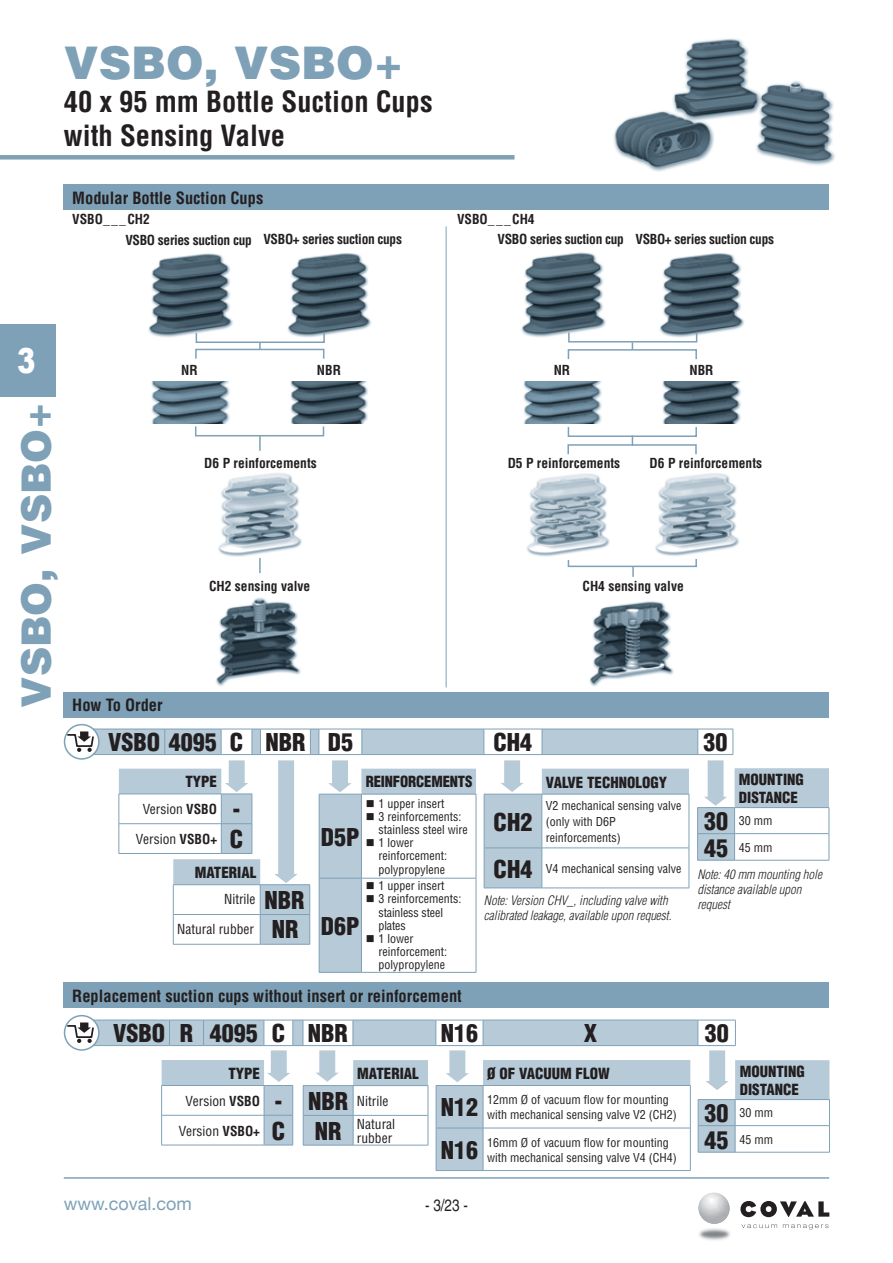
<style>
.page{position:relative;width:893px;height:1263px;background:#fff}
.page>*{position:absolute;margin:0;border:0;box-sizing:border-box;transform-origin:0 0}
.t1{font:900 45px "Helvetica";color:#7ea1b7}
.t2{font:900 40.5px "Helvetica";color:#7ea1b7}
.t3{font:900 34.5px "Arial";color:#fff;scale:.8 1}
.t4{font:700 condensed 28.5px/34.2px "Helvetica";color:#231f20}
.t5{font:900 condensed 24px/29.7px "Helvetica";color:#231f20}
.t6{font:18px "Helvetica Neue";color:#7ea1b7}
.t7{font:700 condensed 16.5px "Helvetica";color:#231f20}
.t8{font:condensed 16.5px "Helvetica";color:#231f20}
.t9{font:900 condensed 15px/18px "Helvetica";color:#231f20}
.t10{font:700 condensed 13.5px "Helvetica";color:#231f20}
.t11{font:condensed 13.5px/23px "Helvetica";color:#231f20}
.t12{font:700 condensed 13.5px "Helvetica";letter-spacing:-.025em;color:#231f20}
.t13{font:italic 300 condensed 12.75px/15px "Helvetica";color:#231f20}
.t14{font:condensed 12px/13.2px "Helvetica";color:#231f20}
.s1{font-weight:700}
.s2{font-weight:900;font-size:24px}
</style>
<div class="page">
<hr style="left:64px;top:1177px;width:765px;height:2px;background:#7ea1b7">
<img style="left:699px;top:1228px;width:31px;height:12px">
<svg style="left:741px;top:1224px;width:36px;height:4px"></svg>
<svg style="left:783px;top:1224px;width:45px;height:5px"></svg>
<svg style="left:740px;top:1201px;width:89px;height:16px"></svg>
<svg style="left:720px;top:1208px;width:9px;height:11px"></svg>
<img style="left:698px;top:1193px;width:22px;height:31px">
<div style="left:0;top:155px;width:514px;height:5px;background:#7ea1b7"></div>
<div style="left:0;top:324px;width:55px;height:72px;background:#7ea1b7"></div>
<img style="left:287px;top:253px;width:85px;height:85px">
<img style="left:613px;top:38px;width:222px;height:134px">
<div style="left:64px;top:692px;width:765px;height:25px;background:#7ea1b7"></div>
<div style="left:64px;top:724px;width:36px;height:36px;border:2px solid #7ea1b7;border-radius:50%"></div>
<div style="left:64px;top:982px;width:765px;height:26px;background:#7ea1b7"></div>
<hr style="left:319px;top:972px;width:42px;height:1px;background:#7ea1b7">
<hr style="left:361px;top:972px;width:115px;height:1px;background:#7ea1b7">
<div style="left:64px;top:1015px;width:36px;height:36px;border:2px solid #7ea1b7;border-radius:50%"></div>
<svg style="left:66px;top:729px;width:764px;height:243px"></svg>
<hr style="left:735px;top:860px;width:94px;height:1px;background:#7ea1b7">
<div style="left:64px;top:185px;width:765px;height:25px;background:#7ea1b7"></div>
<div style="left:195px;top:349px;width:129px;height:10px;border:2px solid #7ea1b7"></div>
<svg style="left:259px;top:343px;width:2px;height:7px"></svg>
<img style="left:216px;top:597px;width:85px;height:89px">
<img style="left:290px;top:381px;width:78px;height:42px">
<img style="left:148px;top:253px;width:85px;height:86px">
<img style="left:151px;top:381px;width:79px;height:42px">
<img style="left:589px;top:601px;width:85px;height:85px">
<div style="left:195px;top:426px;width:129px;height:10px;border:2px solid #7ea1b7"></div>
<svg style="left:259px;top:435px;width:2px;height:16px"></svg>
<svg style="left:259px;top:558px;width:2px;height:15px"></svg>
<div style="left:568px;top:349px;width:129px;height:11px;border:2px solid #7ea1b7"></div>
<img style="left:662px;top:382px;width:79px;height:41px">
<img style="left:523px;top:382px;width:79px;height:41px">
<div style="left:568px;top:426px;width:129px;height:11px;border:2px solid #7ea1b7"></div>
<div style="left:567px;top:444px;width:130px;height:11px;border:2px solid #7ea1b7"></div>
<div style="left:568px;top:556px;width:129px;height:11px;border:2px solid #7ea1b7"></div>
<svg style="left:632px;top:567px;width:2px;height:10px"></svg>
<hr style="left:446px;top:226px;width:1px;height:461px;background:#7ea1b7">
<hr style="left:436px;top:1170px;width:47px;height:1px;background:#7ea1b7">
<hr style="left:483px;top:1170px;width:208px;height:1px;background:#7ea1b7">
<svg style="left:66px;top:1020px;width:764px;height:150px"></svg>
<hr style="left:735px;top:1152px;width:95px;height:1px;background:#7ea1b7">
<img style="left:218px;top:473px;width:84px;height:84px">
<img style="left:651px;top:473px;width:88px;height:85px">
<img style="left:527px;top:473px;width:85px;height:86px">
<div style="left:196px;top:332px;width:129px;height:11px;border:2px solid #7ea1b7"></div>
<img style="left:659px;top:253px;width:85px;height:86px">
<img style="left:521px;top:252px;width:85px;height:85px">
<div style="left:568px;top:332px;width:129px;height:10px;border:2px solid #7ea1b7"></div>
<h1 class="t1" style="left:64px;top:33px;width:341px">VSBO, VSBO+</h1>
<h3 class="t4" style="left:64px;top:84px;width:370px">40 x 95 mm Bottle Suction Cups with Sensing Valve</h3>
<h3 class="t7" style="left:72px;top:188px;width:193px">Modular Bottle Suction Cups</h3>
<p class="t10" style="left:72px;top:211px;width:79px">VSBO___CH2</p>
<p class="t10" style="left:457px;top:211px;width:79px">VSBO___CH4</p>
<p class="t12" style="left:125px;top:231px;width:128px">VSBO series suction cup</p>
<p class="t12" style="left:263px;top:231px;width:140px">VSBO+ series suction cups</p>
<p class="t12" style="left:498px;top:230px;width:278px">VSBO series suction cup VSBO+ series suction cups</p>
<h3 class="t3" style="left:17px;top:335px;width:25px">3</h3>
<h2 class="t2" style="left:10px;top:708px;width:307px;rotate:-90deg">VSBO, VSBO+</h2>
<p class="t10" style="left:181px;top:362px;width:18px">NR</p>
<p class="t10" style="left:317px;top:362px;width:26px">NBR</p>
<p class="t10" style="left:554px;top:362px;width:18px">NR</p>
<p class="t10" style="left:689px;top:362px;width:26px">NBR</p>
<p class="t10" style="left:204px;top:455px;width:114px">D6 P reinforcements</p>
<h3 class="t7" style="left:72px;top:695px;width:92px">How To Order</h3>
<p class="t10" style="left:209px;top:578px;width:103px">CH2 sensing valve</p>
<p class="t10" style="left:508px;top:455px;width:114px">D5 P reinforcements</p>
<p class="t10" style="left:650px;top:455px;width:114px">D6 P reinforcements</p>
<p class="t10" style="left:583px;top:578px;width:103px">CH4 sensing valve</p>
<h3 class="t5" style="left:108px;top:727px;width:246px">VSBO 4095 C NBR D5</h3>
<h3 class="t5" style="left:494px;top:727px;width:40px">CH4</h3>
<h3 class="t5" style="left:703px;top:727px;width:25px">30</h3>
<p class="t9" style="left:185px;top:773px;width:33px">TYPE</p>
<p class="t11" style="left:143px;top:798px;width:76px">Version <span class="s1">VSBO</span></p>
<p class="t11" style="left:136px;top:828px;width:83px">Version <span class="s1">VSBO+</span></p>
<h3 class="t5" style="left:230px;top:794px;width:15px">-<br>C</h3>
<p class="t9" style="left:195px;top:863px;width:63px">MATERIAL</p>
<p class="t11" style="left:224px;top:888px;width:33px">Nitrile</p>
<p class="t11" style="left:177px;top:918px;width:78px">Natural rubber</p>
<h3 class="t5" style="left:264px;top:886px;width:42px;line-height:28.8px">NBR<br>NR</h3>
<p class="t9" style="left:366px;top:773px;width:108px">REINFORCEMENTS</p>
<p class="t14" style="left:366px;top:796px;width:80px">■ 1 upper insert</p>
<p class="t14" style="left:378px;top:810px;width:91px;text-indent:-13px">■ 3 reinforcements: stainless steel wire</p>
<p class="t14" style="left:378px;top:836px;width:70px;text-indent:-13px">■ 1 lower reinforcement: polypropylene</p>
<p class="t14" style="left:366px;top:879px;width:80px">■ 1 upper insert</p>
<p class="t14" style="left:378px;top:892px;width:85px;text-indent:-13px">■ 3 reinforcements: stainless steel plates</p>
<p class="t14" style="left:378px;top:932px;width:70px;text-indent:-13px">■ 1 lower reinforcement: polypropylene</p>
<h3 class="t5" style="left:321px;top:822px;width:40px">D5P</h3>
<h3 class="t5" style="left:321px;top:911px;width:40px">D6P</h3>
<h3 class="t7" style="left:72px;top:985px;width:391px">Replacement suction cups without insert or reinforcement</h3>
<h3 class="t5" style="left:494px;top:798px;width:40px;line-height:46.8px">CH2<br>CH4</h3>
<p class="t9" style="left:546px;top:773px;width:123px">VALVE TECHNOLOGY</p>
<p class="t14" style="left:546px;top:798px;width:137px;line-height:15.8px">V2 mechanical sensing valve (only with D6P reinforcements)</p>
<p class="t14" style="left:546px;top:862px;width:137px">V4 mechanical sensing valve</p>
<p class="t13" style="left:484px;top:893px;width:189px">Note: Version CHV_, including valve with calibrated leakage, available upon request.</p>
<p class="t9" style="left:739px;top:770px;width:67px">MOUNTING<br>DISTANCE</p>
<p class="t14" style="left:704px;top:808px;width:70px;line-height:26.2px"><span class="s2">30</span> 30 mm<br><span class="s2">45</span> 45 mm</p>
<p class="t13" style="left:697px;top:867px;width:126px">Note: 40 mm mounting hole distance available upon request</p>
<h3 class="t5" style="left:113px;top:1018px;width:236px">VSBO R 4095 C NBR</h3>
<h3 class="t5" style="left:441px;top:1018px;width:39px">N16</h3>
<h3 class="t5" style="left:584px;top:1018px;width:15px">X</h3>
<h3 class="t5" style="left:705px;top:1018px;width:25px">30</h3>
<p class="t9" style="left:228px;top:1064px;width:33px">TYPE</p>
<p class="t9" style="left:357px;top:1064px;width:63px">MATERIAL</p>
<p class="t11" style="left:186px;top:1089px;width:76px">Version <span class="s1">VSBO</span></p>
<p class="t11" style="left:179px;top:1119px;width:83px">Version <span class="s1">VSBO+</span></p>
<h3 class="t5" style="left:308px;top:1086px;width:42px">NBR<br>NR</h3>
<p class="t11" style="left:357px;top:1090px;width:40px">Nitrile<br>Natural</p>
<p class="t11" style="left:357px;top:1126px;width:37px">rubber</p>
<h3 class="t5" style="left:272px;top:1086px;width:15px">-<br>C</h3>
<p class="t9" style="left:740px;top:1062px;width:67px">MOUNTING<br>DISTANCE</p>
<p class="t9" style="left:487px;top:1064px;width:124px">Ø OF VACUUM FLOW</p>
<p class="t14" style="left:487px;top:1092px;width:191px;line-height:15px">12mm Ø of vacuum flow for mounting with mechanical sensing valve V2 (CH2)</p>
<p class="t14" style="left:487px;top:1134px;width:191px;line-height:15px">16mm Ø of vacuum flow for mounting with mechanical sensing valve V4 (CH4)</p>
<h3 class="t5" style="left:441px;top:1086px;width:39px;line-height:42.6px">N12<br>N16</h3>
<p class="t14" style="left:705px;top:1100px;width:70px;line-height:26.2px"><span class="s2">30</span> 30 mm<br><span class="s2">45</span> 45 mm</p>
<h3 class="t6" style="left:64px;top:1190px;width:129px">www.coval.com</h3>
<h3 class="t8" style="left:425px;top:1196px;width:44px">- 3/23 -</h3>
</div>
